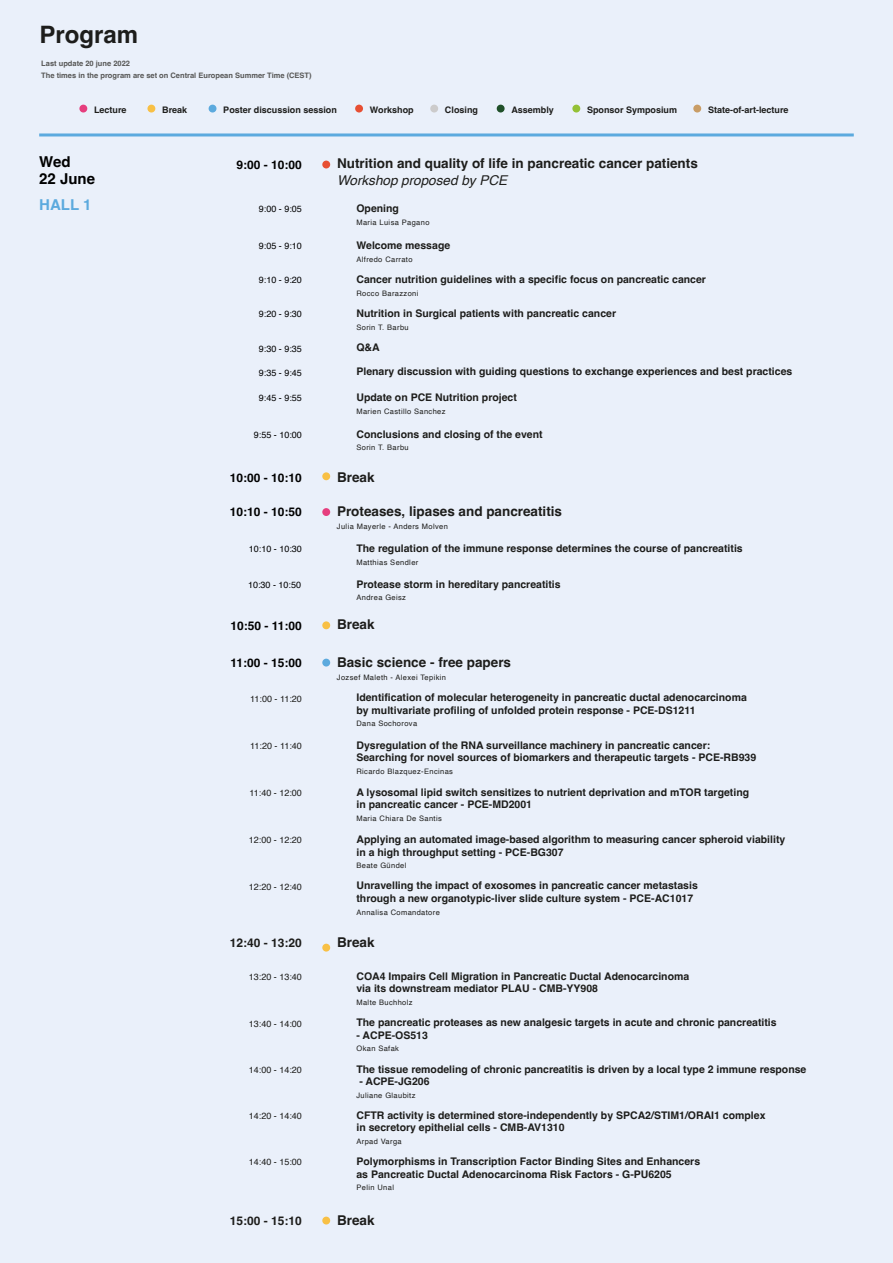
<style>
.page{position:relative;width:893px;height:1263px;background:#eaf0fa}
.page>*{position:absolute;margin:0;border:0;box-sizing:border-box;transform-origin:0 0}
.t1{font:700 24px "Helvetica";color:#1d1d1b}
.t2{font:700 15px "Helvetica";color:#000}
.t3{font:700 15px "Helvetica";color:#5caade}
.t4{font:700 13.5px "Helvetica";color:#1d1d1b}
.t5{font:italic 13.5px "Helvetica";color:#1d1d1b}
.t6{font:700 12px "Helvetica";color:#000}
.t7{font:700 12px "Helvetica";color:#1d1d1b}
.t8{font:700 10.5px/12.6px "Helvetica";color:#1d1d1b}
.t9{font:9px "Helvetica";color:#1d1d1b}
.t10{font:9px "Helvetica";color:#000}
.t11{font:700 9px "Helvetica";color:#1d1d1b}
.t12{font:7.5px "Helvetica";letter-spacing:.05em;color:#1d1d1b}
.t13{font:700 7.5px/12.3px "Helvetica";color:#575756}
</style>
<div class="page">
<hr style="left:39px;top:133px;width:815px;height:3px;background:#5caade">
<div style="left:79px;top:105px;width:8px;height:8px;background:#e63e7e;border-radius:50%"></div>
<div style="left:322px;top:161px;width:8px;height:7px;background:#e74f33;border-radius:50%"></div>
<div style="left:147px;top:105px;width:8px;height:8px;background:#f8c045;border-radius:50%"></div>
<div style="left:209px;top:105px;width:7px;height:8px;background:#5caade;border-radius:50%"></div>
<div style="left:355px;top:105px;width:8px;height:8px;background:#e74f33;border-radius:50%"></div>
<div style="left:430px;top:105px;width:8px;height:8px;background:#cccbcb;border-radius:50%"></div>
<div style="left:497px;top:105px;width:8px;height:8px;background:#205029;border-radius:50%"></div>
<div style="left:572px;top:105px;width:8px;height:8px;background:#94c136;border-radius:50%"></div>
<div style="left:693px;top:105px;width:8px;height:8px;background:#c99d66;border-radius:50%"></div>
<div style="left:322px;top:472px;width:8px;height:8px;background:#f8c045;border-radius:50%"></div>
<div style="left:322px;top:508px;width:8px;height:8px;background:#e63e7e;border-radius:50%"></div>
<div style="left:322px;top:621px;width:8px;height:8px;background:#f8c045;border-radius:50%"></div>
<div style="left:322px;top:1216px;width:8px;height:8px;background:#f8c045;border-radius:50%"></div>
<div style="left:322px;top:944px;width:8px;height:7px;background:#f8c045;border-radius:50%"></div>
<div style="left:322px;top:659px;width:8px;height:7px;background:#5caade;border-radius:50%"></div>
<h1 class="t1" style="left:39px;top:25px;width:100px">Program</h1>
<p class="t13" style="left:41px;top:58px;width:272px">Last update 20 june 2022<br>The times in the program are set on Central European Summer Time (CEST)</p>
<p class="t11" style="left:94px;top:106px;width:34px">Lecture</p>
<h2 class="t2" style="left:39px;top:155px;width:33px">Wed</h2>
<h2 class="t3" style="left:39px;top:199px;width:54px">HALL 1</h2>
<h2 class="t2" style="left:39px;top:172px;width:57px">22 June</h2>
<p class="t11" style="left:162px;top:106px;width:27px">Break</p>
<p class="t11" style="left:223px;top:106px;width:115px">Poster discussion session</p>
<p class="t11" style="left:370px;top:106px;width:45px">Workshop</p>
<p class="t11" style="left:445px;top:106px;width:35px">Closing</p>
<p class="t11" style="left:511px;top:106px;width:44px">Assembly</p>
<p class="t11" style="left:587px;top:106px;width:92px">Sponsor Symposium</p>
<p class="t11" style="left:708px;top:106px;width:82px">State-of-art-lecture</p>
<p class="t6" style="left:237px;top:160px;width:67px">9:00 - 10:00</p>
<p class="t4" style="left:337px;top:158px;width:362px">Nutrition and quality of life in pancreatic cancer patients</p>
<p class="t5" style="left:337px;top:174px;width:172px">Workshop proposed by PCE</p>
<p class="t10" style="left:259px;top:205px;width:45px">9:00 - 9:05</p>
<p class="t8" style="left:356px;top:203px;width:44px">Opening</p>
<p class="t12" style="left:356px;top:219px;width:75px">Maria Luisa Pagano</p>
<p class="t10" style="left:259px;top:242px;width:45px">9:05 - 9:10</p>
<p class="t8" style="left:356px;top:239px;width:95px">Welcome message</p>
<p class="t12" style="left:356px;top:256px;width:58px">Alfredo Carrato</p>
<p class="t10" style="left:259px;top:276px;width:45px">9:10 - 9:20</p>
<p class="t8" style="left:356px;top:274px;width:351px">Cancer nutrition guidelines with a specific focus on pancreatic cancer</p>
<p class="t12" style="left:356px;top:290px;width:63px">Rocco Barazzoni</p>
<p class="t10" style="left:259px;top:311px;width:45px">9:20 - 9:30</p>
<p class="t8" style="left:356px;top:308px;width:261px">Nutrition in Surgical patients with pancreatic cancer</p>
<p class="t12" style="left:356px;top:324px;width:54px">Sorin T. Barbu</p>
<p class="t10" style="left:259px;top:345px;width:45px">9:30 - 9:35</p>
<p class="t8" style="left:356px;top:342px;width:25px">Q&amp;A</p>
<p class="t10" style="left:259px;top:369px;width:45px">9:35 - 9:45</p>
<p class="t8" style="left:356px;top:366px;width:437px">Plenary discussion with guiding questions to exchange experiences and best practices</p>
<p class="t10" style="left:259px;top:395px;width:45px">9:45 - 9:55</p>
<p class="t8" style="left:356px;top:392px;width:162px">Update on PCE Nutrition project</p>
<p class="t12" style="left:356px;top:408px;width:91px">Marien Castillo Sanchez</p>
<p class="t10" style="left:254px;top:431px;width:50px">9:55 - 10:00</p>
<p class="t8" style="left:356px;top:428px;width:188px">Conclusions and closing of the event</p>
<p class="t12" style="left:356px;top:445px;width:54px">Sorin T. Barbu</p>
<p class="t6" style="left:230px;top:473px;width:74px">10:00 - 10:10</p>
<p class="t4" style="left:337px;top:471px;width:39px">Break</p>
<p class="t6" style="left:230px;top:507px;width:74px">10:10 - 10:50</p>
<p class="t4" style="left:337px;top:506px;width:227px">Proteases, lipases and pancreatitis</p>
<p class="t12" style="left:337px;top:523px;width:112px">Julia Mayerle - Anders Molven</p>
<p class="t10" style="left:249px;top:545px;width:55px">10:10 - 10:30</p>
<p class="t8" style="left:356px;top:543px;width:388px">The regulation of the immune response determines the course of pancreatitis</p>
<p class="t12" style="left:356px;top:559px;width:63px">Matthias Sendler</p>
<p class="t10" style="left:248px;top:581px;width:55px">10:30 - 10:50</p>
<p class="t8" style="left:356px;top:578px;width:206px">Protease storm in hereditary pancreatitis</p>
<p class="t12" style="left:356px;top:595px;width:51px">Andrea Geisz</p>
<p class="t6" style="left:231px;top:620px;width:73px">10:50 - 11:00</p>
<p class="t4" style="left:337px;top:619px;width:39px">Break</p>
<p class="t6" style="left:231px;top:658px;width:73px">11:00 - 15:00</p>
<p class="t4" style="left:337px;top:656px;width:176px">Basic science - free papers</p>
<p class="t12" style="left:337px;top:674px;width:111px">Jozsef Maleth - Alexei Tepikin</p>
<p class="t9" style="left:250px;top:695px;width:53px">11:00 - 11:20</p>
<p class="t9" style="left:250px;top:742px;width:53px">11:20 - 11:40</p>
<p class="t9" style="left:250px;top:789px;width:54px">11:40 - 12:00</p>
<p class="t9" style="left:249px;top:836px;width:55px">12:00 - 12:20</p>
<p class="t9" style="left:249px;top:883px;width:55px">12:20 - 12:40</p>
<p class="t8" style="left:356px;top:692px;width:392px">Identification of molecular heterogeneity in pancreatic ductal adenocarcinoma by multivariate profiling of unfolded protein response - PCE-DS1211</p>
<p class="t12" style="left:356px;top:721px;width:62px">Dana Sochorova</p>
<p class="t8" style="left:356px;top:739px;width:401px">Dysregulation of the RNA surveillance machinery in pancreatic cancer:<br>Searching for novel sources of biomarkers and therapeutic targets - PCE-RB939</p>
<p class="t12" style="left:356px;top:768px;width:98px">Ricardo Blazquez-Encinas</p>
<p class="t8" style="left:356px;top:787px;width:394px">A lysosomal lipid switch sensitizes to nutrient deprivation and mTOR targeting in pancreatic cancer - PCE-MD2001</p>
<p class="t12" style="left:356px;top:815px;width:87px">Maria Chiara De Santis</p>
<p class="t8" style="left:356px;top:834px;width:430px">Applying an automated image-based algorithm to measuring cancer spheroid viability in a high throughput setting - PCE-BG307</p>
<p class="t12" style="left:356px;top:863px;width:51px">Beate Gündel</p>
<p class="t8" style="left:356px;top:880px;width:343px">Unravelling the impact of exosomes in pancreatic cancer metastasis through a new organotypic-liver slide culture system - PCE-AC1017</p>
<p class="t12" style="left:356px;top:909px;width:85px">Annalisa Comandatore</p>
<p class="t7" style="left:230px;top:938px;width:74px">12:40 - 13:20</p>
<p class="t4" style="left:337px;top:937px;width:39px">Break</p>
<p class="t9" style="left:249px;top:973px;width:55px">13:20 - 13:40</p>
<p class="t9" style="left:249px;top:1020px;width:55px">13:40 - 14:00</p>
<p class="t9" style="left:249px;top:1066px;width:55px">14:00 - 14:20</p>
<p class="t9" style="left:249px;top:1112px;width:55px">14:20 - 14:40</p>
<p class="t9" style="left:249px;top:1158px;width:55px">14:40 - 15:00</p>
<p class="t8" style="left:356px;top:970px;width:334px">COA4 Impairs Cell Migration in Pancreatic Ductal Adenocarcinoma via its downstream mediator PLAU - CMB-YY908</p>
<p class="t12" style="left:356px;top:999px;width:58px">Malte Buchholz</p>
<p class="t8" style="left:356px;top:1017px;width:422px">The pancreatic proteases as new analgesic targets in acute and chronic pancreatitis</p>
<p class="t8" style="left:356px;top:1030px;width:73px">- ACPE-OS513</p>
<p class="t12" style="left:356px;top:1045px;width:44px">Okan Safak</p>
<p class="t8" style="left:356px;top:1063px;width:451px">The tissue remodeling of chronic pancreatitis is driven by a local type 2 immune response</p>
<p class="t8" style="left:359px;top:1076px;width:72px">- ACPE-JG206</p>
<p class="t12" style="left:356px;top:1092px;width:60px">Juliane Glaubitz</p>
<p class="t8" style="left:356px;top:1109px;width:411px">CFTR activity is determined store-independently by SPCA2/STIM1/ORAI1 complex in secretory epithelial cells - CMB-AV1310</p>
<p class="t12" style="left:356px;top:1138px;width:47px">Arpad Varga</p>
<p class="t8" style="left:356px;top:1156px;width:345px">Polymorphisms in Transcription Factor Binding Sites and Enhancers as Pancreatic Ductal Adenocarcinoma Risk Factors - G-PU6205</p>
<p class="t12" style="left:356px;top:1184px;width:39px">Pelin Unal</p>
<p class="t7" style="left:230px;top:1215px;width:74px">15:00 - 15:10</p>
<p class="t4" style="left:337px;top:1214px;width:39px">Break</p>
</div>
